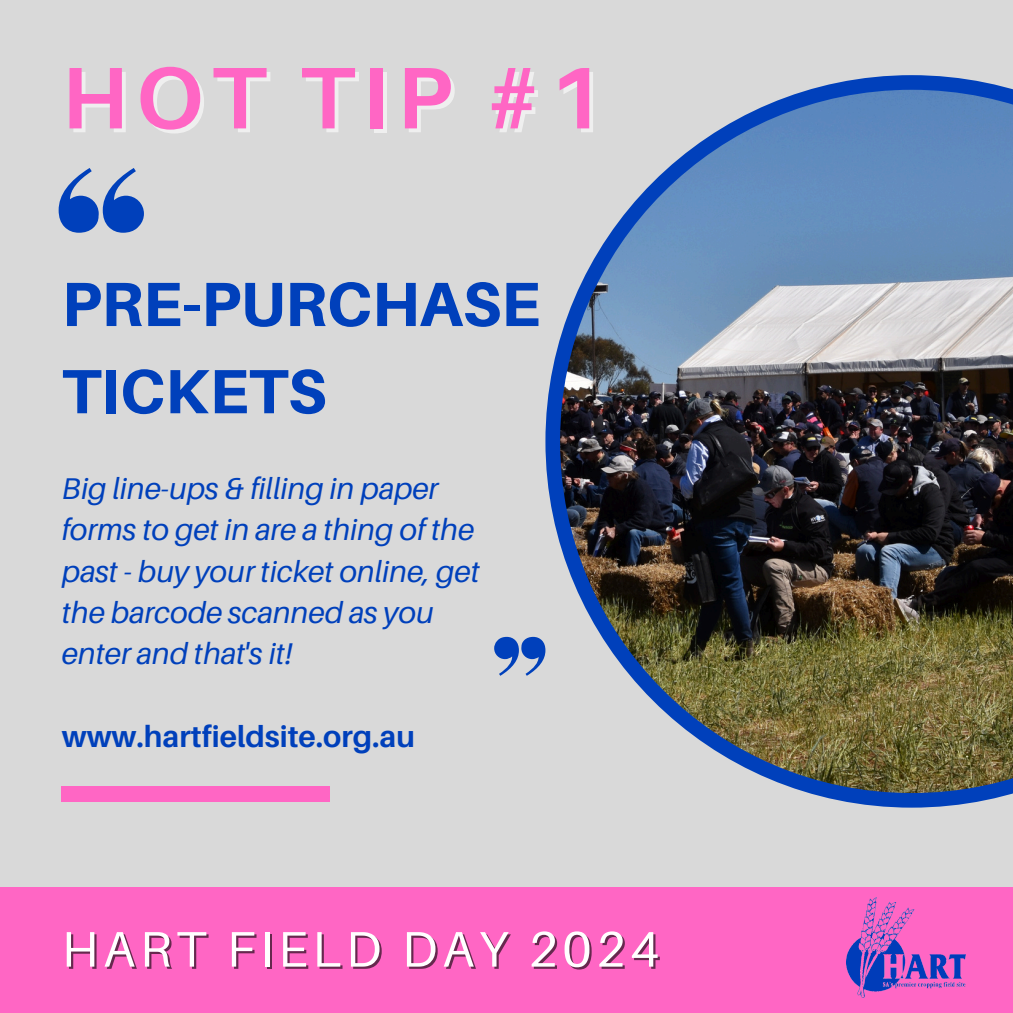
<style>
.page{position:relative;width:1013px;height:1013px;background:#fff}
.page>*{position:absolute;margin:0;border:0;box-sizing:border-box;transform-origin:0 0}
.t1{font:700 87.5px "Aileron";letter-spacing:.095em;color:#ff66c4}
.t2{font:800 62.5px/87.2px "Aileron";color:#0040bb}
.t3{font:50px "Aileron";letter-spacing:.095em;color:#fff}
.t4{font:italic 30px/41.2px "Aileron";color:#0040bb}
.t5{font:700 30px "Aileron";color:#0040bb}
</style>
<div class="page">
<div style="left:0;top:0;width:1012px;height:1012px;background:#d9d9d9"></div>
<div style="left:0;top:887px;width:1012px;height:125px;background:#ff66c4"></div>
<svg style="left:545px;top:75px;width:467px;height:732px"></svg>
<img style="left:560px;top:90px;width:452px;height:703px">
<div style="left:62px;top:786px;width:268px;height:15px;background:#ff66c4"></div>
<svg style="left:59px;top:168px;width:85px;height:65px"></svg>
<img style="left:846px;top:897px;width:119px;height:100px">
<svg style="left:494px;top:637px;width:51px;height:38px"></svg>
<p class="t1" style="left:62px;top:43px;width:543px">HOT TIP #1</p>
<p class="t2" style="left:62px;top:259px;width:480px">PRE-PURCHASE<br>TICKETS</p>
<h2 class="t4" style="left:62px;top:467px;width:419px">Big line-ups &amp; filling in paper forms to get in are a thing of the past - buy your ticket online, get the barcode scanned as you enter and that's it!</h2>
<p class="t5" style="left:62px;top:717px;width:355px">www.hartfieldsite.org.au</p>
<h4 class="t3" style="left:62px;top:918px;width:599px">HART FIELD DAY 2024</h4>
</div>
